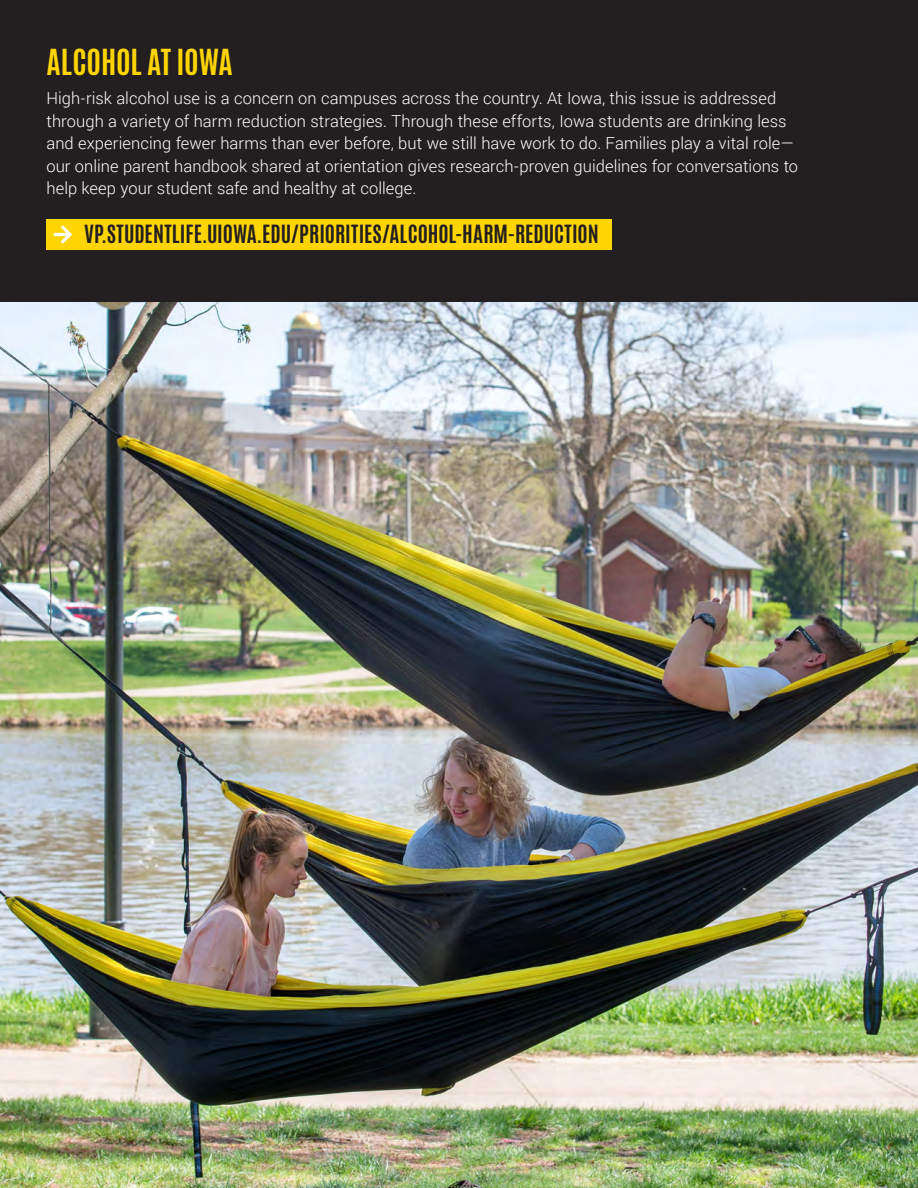
<style>
.page{position:relative;width:918px;height:1188px;background:#fff}
.page>*{position:absolute;margin:0;border:0;box-sizing:border-box;transform-origin:0 0}
.body{font:700 30px "Antonio";letter-spacing:-.005em;color:#fed503}
.t1{font:700 21px "Antonio";color:#231f20}
.body-2{font:300 16.5px/22.5px "Roboto";letter-spacing:.005em;color:#fff}
</style>
<div class="page">
<img style="left:0;top:301px;width:918px;height:887px">
<div style="left:0;top:0;width:918px;height:301px;background:#231f20"></div>
<div style="left:46px;top:219px;width:566px;height:31px;background:#fed503"></div>
<svg style="left:54px;top:226px;width:18px;height:17px"></svg>
<p class="body" style="left:46px;top:39px;width:188px">ALCOHOL AT IOWA</p>
<p class="body-2" style="left:46px;top:86px;width:753px">High-risk alcohol use is a concern on campuses across the country. At Iowa, this issue is addressed through a variety of harm reduction strategies. Through these efforts, Iowa students are drinking less and experiencing fewer harms than ever before, but we still have work to do. Families play a vital role— our online parent handbook shared at orientation gives research-proven guidelines for conversations to help keep your student safe and healthy at college.</p>
<p class="t1" style="left:84px;top:218px;width:516px">VP.STUDENTLIFE.UIOWA.EDU/PRIORITIES/ALCOHOL-HARM-REDUCTION</p>
</div>
